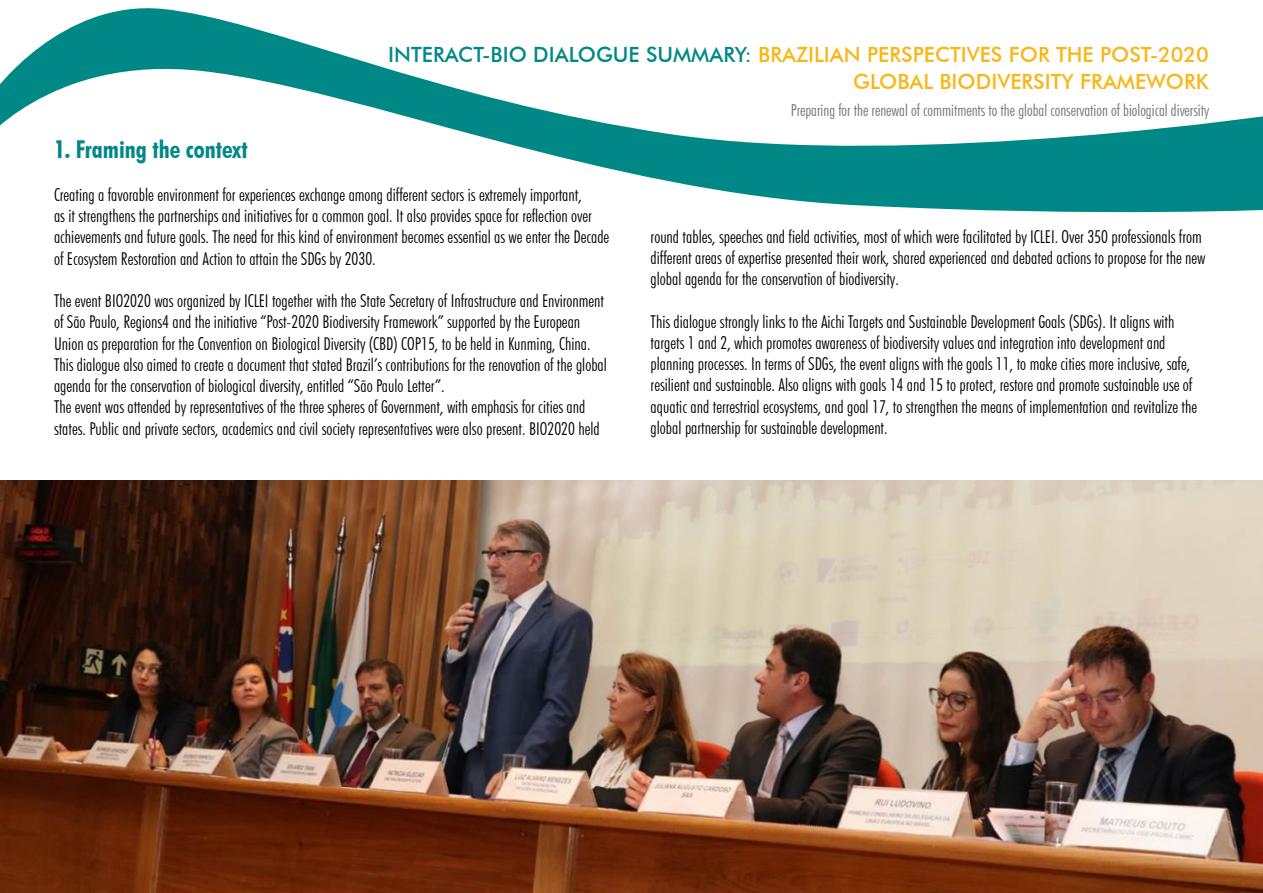
<style>
.page{position:relative;width:1263px;height:893px;background:#fff}
.page>*{position:absolute;margin:0;border:0;box-sizing:border-box;transform-origin:0 0}
.t1{font:700 condensed 24.6px "Futura BT";color:#008887}
.t2{font:500 21px/27px "Futura BT";color:#f8b717;text-align:right}
.t3{font:300 condensed 17.7px/21.3px "Futura BT";color:#000}
.t4{font:300 condensed 16.5px "Futura BT";color:#6e7175}
.s1{color:#008887}
</style>
<div class="page">
<svg style="left:611px;top:169px;width:652px;height:44px;fill:#008887"></svg>
<svg style="left:0;top:8px;width:1263px;height:161px"></svg>
<img style="left:0;top:480px;width:1263px;height:413px">
<p class="t2" style="left:388px;top:41px;width:822px"><span class="s1">INTERACT-BIO DIALOGUE SUMMARY:</span> BRAZILIAN PERSPECTIVES FOR THE POST-2020<br>GLOBAL BIODIVERSITY FRAMEWORK</p>
<p class="t4" style="left:791px;top:101px;width:420px">Preparing for the renewal of commitments to the global conservation of biological diversity</p>
<p class="t1" style="left:54px;top:135px;width:195px">1. Framing the context</p>
<p class="t3" style="left:54px;top:184px;width:557px">Creating a favorable environment for experiences exchange among different sectors is extremely important,<br>as it strengthens the partnerships and initiatives for a common goal. It also provides space for reflection over achievements and future goals. The need for this kind of environment becomes essential as we enter the Decade of Ecosystem Restoration and Action to attain the SDGs by 2030.</p>
<p class="t3" style="left:54px;top:290px;width:554px">The event BIO2020 was organized by ICLEI together with the State Secretary of Infrastructure and Environment of São Paulo, Regions4 and the initiative “Post-2020 Biodiversity Framework” supported by the European Union as preparation for the Convention on Biological Diversity (CBD) COP15, to be held in Kunming, China.<br>This dialogue also aimed to create a document that stated Brazil’s contributions for the renovation of the global agenda for the conservation of biological diversity, entitled “São Paulo Letter”.</p>
<p class="t3" style="left:54px;top:396px;width:547px">The event was attended by representatives of the three spheres of Government, with emphasis for cities and states. Public and private sectors, academics and civil society representatives were also present. BIO2020 held</p>
<p class="t3" style="left:651px;top:226px;width:556px">round tables, speeches and field activities, most of which were facilitated by ICLEI. Over 350 professionals from different areas of expertise presented their work, shared experienced and debated actions to propose for the new global agenda for the conservation of biodiversity.</p>
<p class="t3" style="left:651px;top:311px;width:548px">This dialogue strongly links to the Aichi Targets and Sustainable Development Goals (SDGs). It aligns with targets 1 and 2, which promotes awareness of biodiversity values and integration into development and planning processes. In terms of SDGs, the event aligns with the goals 11, to make cities more inclusive, safe, resilient and sustainable. Also aligns with goals 14 and 15 to protect, restore and promote sustainable use of aquatic and terrestrial ecosystems, and goal 17, to strengthen the means of implementation and revitalize the global partnership for sustainable development.</p>
</div>
